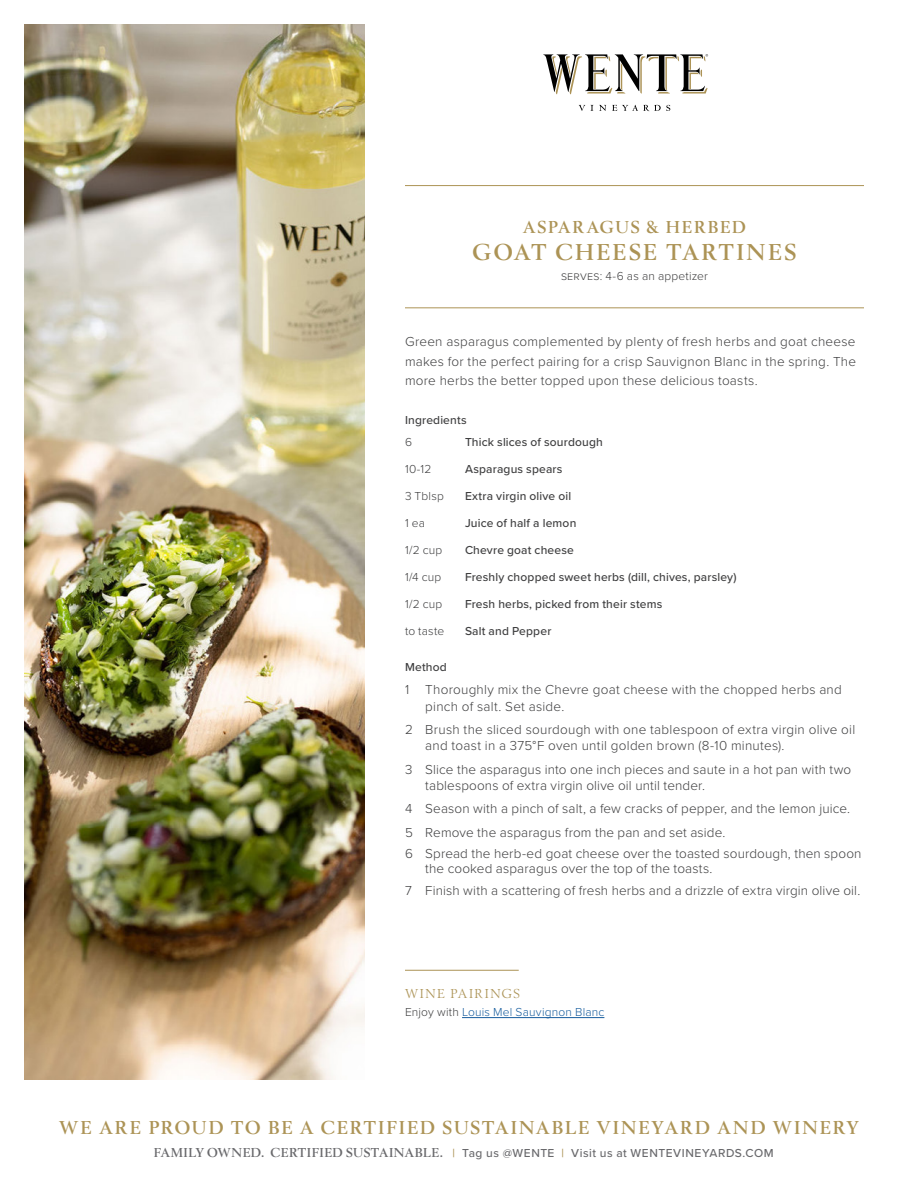
<style>
.page{position:relative;width:918px;height:1188px;background:#fff}
.page>*{position:absolute;margin:0;border:0;box-sizing:border-box;transform-origin:0 0}
.Recipe_Title_single{font:700 24px "Berling";letter-spacing:.095em;color:#ac9355}
.t1{font:700 19.5px "Berling";letter-spacing:.1em;color:#ac9355}
.Recipe_Title_single-2{font:700 18px "Berling";letter-spacing:.09em;color:#ac9355}
.t2{font:300 13.5px/16.5px "Proxima Nova";letter-spacing:.015em;color:#3e3e3f}
.Recipe_2ndary_Title{font:13.5px "Berling";letter-spacing:.115em;color:#ac9355}
.recipe_ingredients_b{font:500 12px "Proxima Nova";letter-spacing:.015em;color:#3e3e3f}
.t3{font:500 12px "Proxima Nova";letter-spacing:.045em;color:#69696c}
.recipe_ingredients{font:300 12px "Proxima Nova";letter-spacing:.015em;color:#3e3e3f}
.basic_sans_8{font:300 12px "Proxima Nova";letter-spacing:.015em;color:#175d9e}
.basic_sans_8-2{font:300 12px "Proxima Nova";letter-spacing:.015em;color:#3e3e3f}
.s1{color:#3e3e3f}
.s2{font-family:"Berling";font-weight:700;font-size:13.5px}
.s3{color:#ac9355}
</style>
<div class="page">
<svg style="left:579px;top:105px;width:14px;height:6px"></svg>
<svg style="left:599px;top:105px;width:7px;height:6px"></svg>
<svg style="left:612px;top:105px;width:58px;height:6px"></svg>
<svg style="left:543px;top:54px;width:165px;height:40px"></svg>
<hr style="left:405px;top:970px;width:114px;height:1px;background:#ac9355">
<hr style="left:462px;top:1017px;width:142px;height:1px;background:#175d9e">
<hr style="left:405px;top:185px;width:459px;height:1px;background:#ac9355">
<hr style="left:405px;top:307px;width:459px;height:1px;background:#ac9355">
<img style="left:25px;top:25px;width:339px;height:1055px">
<p class="Recipe_Title_single-2" style="left:523px;top:218px;width:224px">ASPARAGUS &amp; HERBED</p>
<p class="Recipe_Title_single" style="left:472px;top:240px;width:326px">GOAT CHEESE TARTINES</p>
<p class="basic_sans_8-2" style="left:561px;top:267px;width:148px">serves: 4-6 as an appetizer</p>
<p class="t2" style="left:405px;top:331px;width:453px;line-height:19.5px;text-align:justify">Green asparagus complemented by plenty of fresh herbs and goat cheese makes for the perfect pairing for a crisp Sauvignon Blanc in the spring. The more herbs the better topped upon these delicious toasts.</p>
<p class="recipe_ingredients_b" style="left:405px;top:412px;width:63px">Ingredients</p>
<p class="recipe_ingredients" style="left:405px;top:433px;width:9px">6</p>
<p class="recipe_ingredients_b" style="left:465px;top:433px;width:139px">Thick slices of sourdough</p>
<p class="recipe_ingredients" style="left:405px;top:460px;width:28px">10-12</p>
<p class="recipe_ingredients_b" style="left:465px;top:460px;width:99px">Asparagus spears</p>
<p class="recipe_ingredients" style="left:405px;top:487px;width:40px">3 Tblsp</p>
<p class="recipe_ingredients_b" style="left:465px;top:487px;width:108px">Extra virgin olive oil</p>
<p class="recipe_ingredients" style="left:405px;top:514px;width:22px">1 ea</p>
<p class="recipe_ingredients_b" style="left:465px;top:514px;width:113px">Juice of half a lemon</p>
<p class="recipe_ingredients" style="left:405px;top:541px;width:39px">1/2 cup</p>
<p class="recipe_ingredients_b" style="left:465px;top:541px;width:110px">Chevre goat cheese</p>
<p class="recipe_ingredients" style="left:405px;top:568px;width:38px">1/4 cup</p>
<p class="recipe_ingredients_b" style="left:465px;top:568px;width:273px">Freshly chopped sweet herbs (dill, chives, parsley)</p>
<p class="recipe_ingredients" style="left:405px;top:595px;width:39px">1/2 cup</p>
<p class="recipe_ingredients_b" style="left:465px;top:595px;width:199px">Fresh herbs, picked from their stems</p>
<p class="recipe_ingredients" style="left:405px;top:622px;width:41px">to taste</p>
<p class="recipe_ingredients_b" style="left:465px;top:622px;width:88px">Salt and Pepper</p>
<p class="recipe_ingredients_b" style="left:405px;top:658px;width:43px">Method</p>
<p class="t2" style="left:425px;top:681px;width:418px;text-indent:-20px">1 Thoroughly mix the Chevre goat cheese with the chopped herbs and pinch of salt. Set aside.</p>
<p class="t2" style="left:425px;top:720px;width:431px;text-indent:-20px">2 Brush the sliced sourdough with one tablespoon of extra virgin olive oil and toast in a 375°F oven until golden brown (8-10 minutes).</p>
<p class="t2" style="left:425px;top:760px;width:428px;text-indent:-20px">3 Slice the asparagus into one inch pieces and saute in a hot pan with two tablespoons of extra virgin olive oil until tender.</p>
<p class="t2" style="left:405px;top:800px;width:447px">4 Season with a pinch of salt, a few cracks of pepper, and the lemon juice.</p>
<p class="t2" style="left:405px;top:823px;width:322px">5 Remove the asparagus from the pan and set aside.</p>
<p class="t2" style="left:425px;top:846px;width:438px;line-height:15px;text-indent:-20px">6 Spread the herb-ed goat cheese over the toasted sourdough, then spoon the cooked asparagus over the top of the toasts.</p>
<p class="t2" style="left:405px;top:882px;width:457px">7 Finish with a scattering of fresh herbs and a drizzle of extra virgin olive oil.</p>
<p class="Recipe_2ndary_Title" style="left:405px;top:986px;width:117px">WINE PAIRINGS</p>
<p class="basic_sans_8" style="left:405px;top:1003px;width:201px"><span class="s1">Enjoy with</span> Louis Mel Sauvignon Blanc</p>
<h2 class="t1" style="left:59px;top:1118px;width:801px">WE ARE PROUD TO BE A CERTIFIED SUSTAINABLE VINEYARD AND WINERY</h2>
<p class="t3" style="left:154px;top:1144px;width:621px"><span class="s2">FAMILY OWNED. CERTIFIED SUSTAINABLE.</span> <span class="s3">|</span> Tag us @WENTE <span class="s3">|</span> Visit us at WENTEVINEYARDS.COM</p>
</div>
